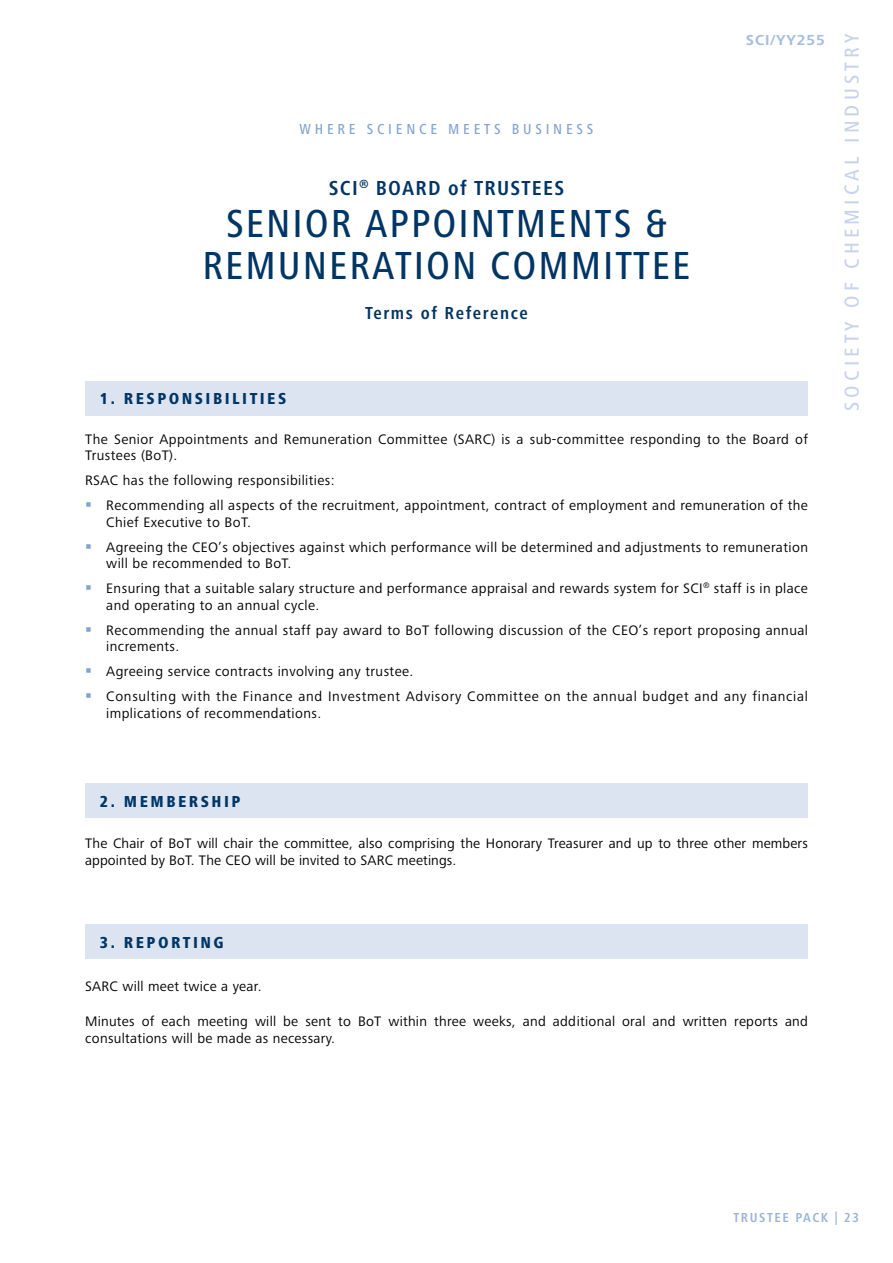
<style>
.page{position:relative;width:893px;height:1263px;background:#fff}
.page>*{position:absolute;margin:0;border:0;box-sizing:border-box;transform-origin:0 0}
.t1{font:500 condensed 40.5px/42px "Frutiger Next Pro";letter-spacing:.05em;color:#003565;text-align:center}
.t2{font:500 condensed 21px "Frutiger Next Pro";letter-spacing:.2em;color:#c7d3e9}
.t3{font:700 condensed 21px "Frutiger Next Pro";letter-spacing:.06em;color:#003565}
.t4{font:700 condensed 18px "Frutiger Next Pro";letter-spacing:.09em;color:#003565}
.t5{font:800 condensed 16.5px "Frutiger Next Pro";letter-spacing:.15em;color:#003565}
.t6{font:500 condensed 15px "Frutiger Next Pro";letter-spacing:.25em;color:#82a3cd}
.t7{font:700 15px "Frutiger Next Pro";letter-spacing:.06em;color:#a8bddd}
.t8{font:14.25px/25px "Frutiger Next Pro";letter-spacing:.03em;color:#000}
.t9{font:14.25px/17.2px "Frutiger Next Pro";letter-spacing:.01em;color:#000}
.t10{font:14.25px/25px "Frutiger Next Pro";letter-spacing:.05em;color:#000}
.t11{font:700 condensed 13.5px "Frutiger Next Pro";letter-spacing:.12em;color:#9bb4d7}
</style>
<div class="page">
<div style="left:85px;top:381px;width:723px;height:34px;background:#dce4f1"></div>
<div style="left:85px;top:783px;width:723px;height:34px;background:#dce4f1"></div>
<div style="left:85px;top:924px;width:723px;height:34px;background:#dce4f1"></div>
<p class="t6" style="left:299px;top:121px;width:296px">WHERE SCIENCE MEETS BUSINESS</p>
<h2 class="t3" style="left:329px;top:176px;width:237px">SCI<sup>®</sup> BOARD of TRUSTEES</h2>
<h1 class="t1" style="left:202px;top:203px;width:490px">SENIOR APPOINTMENTS &amp;<br>REMUNERATION COMMITTEE</h1>
<p class="t5" style="left:100px;top:389px;width:188px">1. RESPONSIBILITIES</p>
<p class="t4" style="left:365px;top:303px;width:164px">Terms of Reference</p>
<p class="t7" style="left:746px;top:31px;width:80px">SCI/YY255</p>
<p class="t8" style="left:85px;top:431px;width:724px;line-height:16.5px">The Senior Appointments and Remuneration Committee (SARC) is a sub-committee responding to the Board of<br>Trustees (BoT).</p>
<p class="t8" style="left:106px;top:468px;width:703px;text-indent:-21px">RSAC has the following responsibilities:<br>Recommending all aspects of the recruitment, appointment, contract of employment and remuneration of the</p>
<p class="t8" style="left:106px;top:509px;width:703px">Chief Executive to BoT.<br>Agreeing the CEO’s objectives against which performance will be determined and adjustments to remuneration</p>
<p class="t8" style="left:106px;top:551px;width:703px">will be recommended to BoT.<br>Ensuring that a suitable salary structure and performance appraisal and rewards system for SCI<sup>®</sup> staff is in place</p>
<p class="t8" style="left:106px;top:592px;width:703px">and operating to an annual cycle.<br>Recommending the annual staff pay award to BoT following discussion of the CEO’s report proposing annual</p>
<p class="t10" style="left:106px;top:634px;width:703px">increments.<br>Agreeing service contracts involving any trustee.<br>Consulting with the Finance and Investment Advisory Committee on the annual budget and any financial</p>
<p class="t8" style="left:106px;top:700px;width:217px">implications of recommendations.</p>
<h2 class="t2" style="left:840px;top:411px;width:379px;rotate:-90deg">SOCIETY OF CHEMICAL INDUSTRY</h2>
<p class="t5" style="left:100px;top:791px;width:142px">2. MEMBERSHIP</p>
<p class="t9" style="left:85px;top:834px;width:724px">The Chair of BoT will chair the committee, also comprising the Honorary Treasurer and up to three other members appointed by BoT. The CEO will be invited to SARC meetings.</p>
<p class="t5" style="left:100px;top:933px;width:125px">3. REPORTING</p>
<p class="t8" style="left:85px;top:974px;width:178px">SARC will meet twice a year.</p>
<p class="t8" style="left:85px;top:1012px;width:724px;line-height:17.2px">Minutes of each meeting will be sent to BoT within three weeks, and additional oral and written reports and consultations will be made as necessary.</p>
<p class="t11" style="left:733px;top:1209px;width:127px">TRUSTEE PACK | 23</p>
</div>
